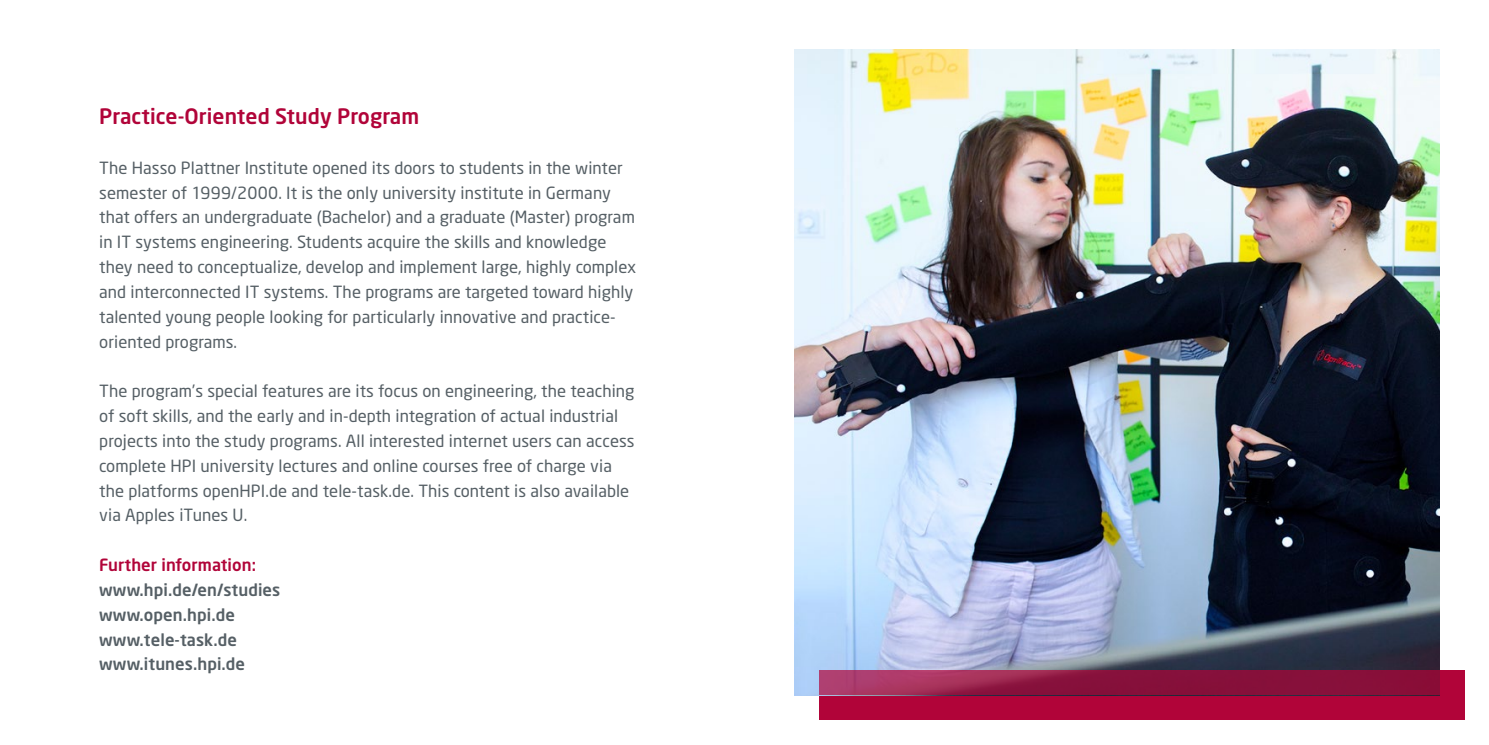
<style>
.page{position:relative;width:1489px;height:745px;background:#fff}
.page>*{position:absolute;margin:0;border:0;box-sizing:border-box;transform-origin:0 0}
.Headline_innen_engli{font:500 21px "Neo Sans";letter-spacing:.005em;color:#b10439}
.Copy_englisch{font:16.62px/24.8px "Neo Sans";letter-spacing:.005em;color:#555f65}
.Copy_fett{font:500 16.62px "Neo Sans";letter-spacing:.005em;color:#555f65}
.Copy_fett-2{font:500 16.62px "Neo Sans";letter-spacing:.005em;color:#b10439}
</style>
<div class="page">
<div style="left:819px;top:670px;width:644px;height:49px;background:#b10439"></div>
<img style="left:794px;top:50px;width:645px;height:644px">
<svg style="left:819px;top:670px;width:620px;height:24px;background:#911b46"></svg>
<p class="Headline_innen_engli" style="left:99px;top:103px;width:321px">Practice-Oriented Study Program</p>
<p class="Copy_englisch" style="left:99px;top:155px;width:538px">The Hasso Plattner Institute opened its doors to students in the winter semester of 1999/2000. It is the only university institute in Germany that offers an undergraduate (Bachelor) and a graduate (Master) program in IT systems engineering. Students acquire the skills and knowledge they need to conceptualize, develop and implement large, highly complex and interconnected IT systems. The programs are targeted toward highly talented young people looking for particularly innovative and practice&shy;oriented programs.</p>
<p class="Copy_englisch" style="left:99px;top:378px;width:537px">The program’s special features are its focus on engineering, the teaching of soft skills, and the early and in-depth integration of actual industrial projects into the study programs. All interested internet users can access complete HPI university lectures and online courses free of charge via the platforms openHPI.de and tele-task.de. This content is also available via Apples iTunes U.</p>
<p class="Copy_fett-2" style="left:99px;top:554px;width:158px">Further information:</p>
<p class="Copy_fett" style="left:99px;top:579px;width:182px">www.hpi.de/en/studies</p>
<p class="Copy_fett" style="left:99px;top:603px;width:137px">www.open.hpi.de</p>
<p class="Copy_fett" style="left:99px;top:628px;width:139px">www.tele-task.de</p>
<p class="Copy_fett" style="left:99px;top:653px;width:147px">www.itunes.hpi.de</p>
</div>
